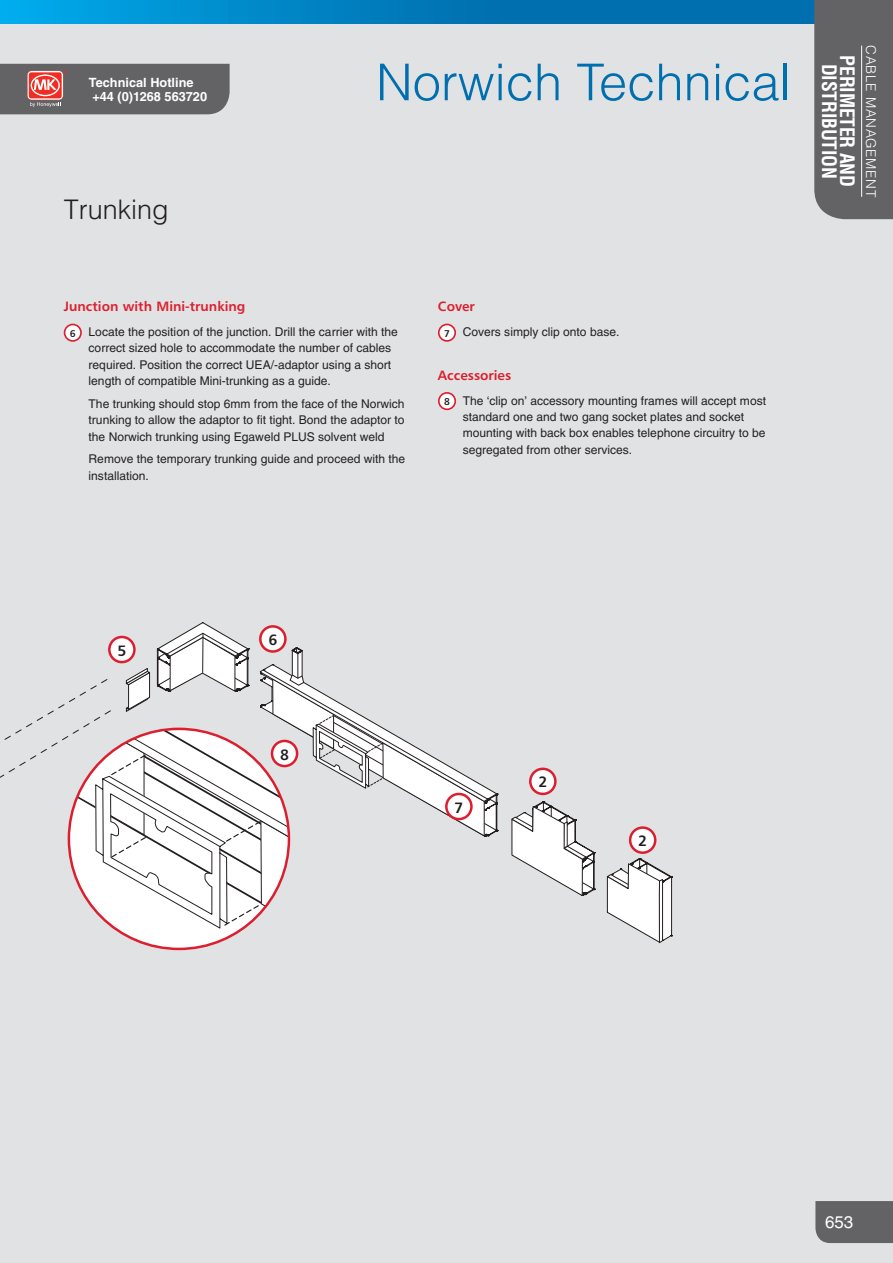
<style>
.page{position:relative;width:893px;height:1263px;background:#e1e2e4}
.page>*{position:absolute;margin:0;border:0;box-sizing:border-box;transform-origin:0 0}
.t1{font:300 50.85px "Helvetica LT Std";color:#006faf}
.t2{font:300 27px "Helvetica LT Std";color:#231f20}
.t3{font:700 condensed 19.5px/18px "Helvetica LT Std";letter-spacing:-.01em;color:#fff;text-align:center}
.t4{font:16.95px "Helvetica LT Std";color:#fff}
.t5{font:15px "Humanist 777 BT Bold B";color:#231f20}
.t6{font:13.5px "Humanist 777 BT Bold B";color:#dc1f2e}
.t7{font:300 13.5px "Helvetica LT Std";letter-spacing:.05em;color:#fff}
.t8{font:700 12.75px/13.5px "Helvetica LT Std";color:#fff}
.t9{font:12px/16.5px "Helvetica LT Std";color:#231f20}
.t10{font:9.9px "Humanist 777 BT Bold B";color:#231f20}
</style>
<div class="page">
<div style="left:0;top:0;width:893px;height:23px;background:linear-gradient(to right,#00a1e1,#005a9a)"></div>
<svg style="left:0;top:0;width:1px;height:23px"></svg>
<div style="left:814px;top:0;width:79px;height:219px;background:#636366"></div>
<svg style="left:0;top:64px;width:230px;height:50px;background:#716769"></svg>
<div style="left:815px;top:1201px;width:78px;height:42px;background:#636366"></div>
<hr style="left:861px;top:46px;width:1px;height:151px;background:#fff">
<svg style="left:511px;top:801px;width:162px;height:143px"></svg>
<div style="left:439px;top:324px;width:16px;height:17px;background:#fff;border-radius:50%"></div>
<div style="left:438px;top:324px;width:18px;height:18px;border:2px solid #dc1f2e;border-radius:50%"></div>
<div style="left:439px;top:393px;width:16px;height:16px;background:#fff;border-radius:50%"></div>
<div style="left:438px;top:392px;width:18px;height:18px;border:2px solid #dc1f2e;border-radius:50%"></div>
<div style="left:65px;top:324px;width:16px;height:17px;background:#fff;border-radius:50%"></div>
<div style="left:64px;top:324px;width:18px;height:18px;border:2px solid #dc1f2e;border-radius:50%"></div>
<svg style="left:0;top:623px;width:498px;height:326px"></svg>
<div style="left:260px;top:626px;width:25px;height:25px;background:#fff;border-radius:50%"></div>
<div style="left:259px;top:625px;width:28px;height:28px;border:3px solid #dc1f2e;border-radius:50%"></div>
<div style="left:446px;top:794px;width:25px;height:25px;background:#fff;border-radius:50%"></div>
<div style="left:445px;top:793px;width:28px;height:27px;border:3px solid #dc1f2e;border-radius:50%"></div>
<div style="left:272px;top:741px;width:25px;height:25px;background:#fff;border-radius:50%"></div>
<div style="left:271px;top:740px;width:27px;height:27px;border:3px solid #dc1f2e;border-radius:50%"></div>
<div style="left:530px;top:769px;width:25px;height:25px;background:#fff;border-radius:50%"></div>
<div style="left:529px;top:767px;width:28px;height:28px;border:3px solid #dc1f2e;border-radius:50%"></div>
<div style="left:630px;top:827px;width:25px;height:26px;background:#fff;border-radius:50%"></div>
<div style="left:629px;top:826px;width:27px;height:28px;border:3px solid #dc1f2e;border-radius:50%"></div>
<p class="t8" style="left:89px;top:76px;width:120px">Technical Hotline +44 (0)1268 563720</p>
<h2 class="t2" style="left:64px;top:193px;width:107px">Trunking</h2>
<h1 class="t1" style="left:376px;top:50px;width:416px">Norwich Technical</h1>
<p class="t6" style="left:64px;top:298px;width:183px">Junction with Mini-trunking</p>
<p class="t9" style="left:89px;top:323px;width:311px">Locate the position of the junction. Drill the carrier with the correct sized hole to accommodate the number of cables required. Position the correct UEA/-adaptor using a short length of compatible Mini-trunking as a guide.</p>
<p class="t9" style="left:89px;top:395px;width:318px;text-align:justify">The trunking should stop 6mm from the face of the Norwich trunking to allow the adaptor to fit tight. Bond the adaptor to the Norwich trunking using Egaweld PLUS solvent weld</p>
<p class="t9" style="left:89px;top:451px;width:318px">Remove the temporary trunking guide and proceed with the installation.</p>
<p class="t10" style="left:70px;top:327px;width:7px">6</p>
<p class="t6" style="left:438px;top:298px;width:38px">Cover</p>
<p class="t9" style="left:463px;top:323px;width:158px">Covers simply clip onto base.</p>
<p class="t6" style="left:438px;top:366px;width:75px">Accessories</p>
<p class="t9" style="left:463px;top:392px;width:305px">The ‘clip on’ accessory mounting frames will accept most standard one and two gang socket plates and socket mounting with back box enables telephone circuitry to be segregated from other services.</p>
<p class="t10" style="left:444px;top:327px;width:7px">7</p>
<p class="t10" style="left:444px;top:395px;width:7px">8</p>
<h3 class="t3" style="left:856px;top:55px;width:133px;rotate:90deg">PERIMETER AND<br>DISTRIBUTION</h3>
<p class="t7" style="left:879px;top:45px;width:153px;rotate:90deg">CABLE MANAGEMENT</p>
<p class="t5" style="left:117px;top:641px;width:10px">5</p>
<p class="t5" style="left:268px;top:630px;width:10px">6</p>
<p class="t5" style="left:280px;top:745px;width:10px">8</p>
<p class="t5" style="left:454px;top:798px;width:10px">7</p>
<p class="t5" style="left:538px;top:773px;width:10px">2</p>
<p class="t5" style="left:638px;top:831px;width:10px">2</p>
<h3 class="t4" style="left:825px;top:1212px;width:30px">653</h3>
</div>
